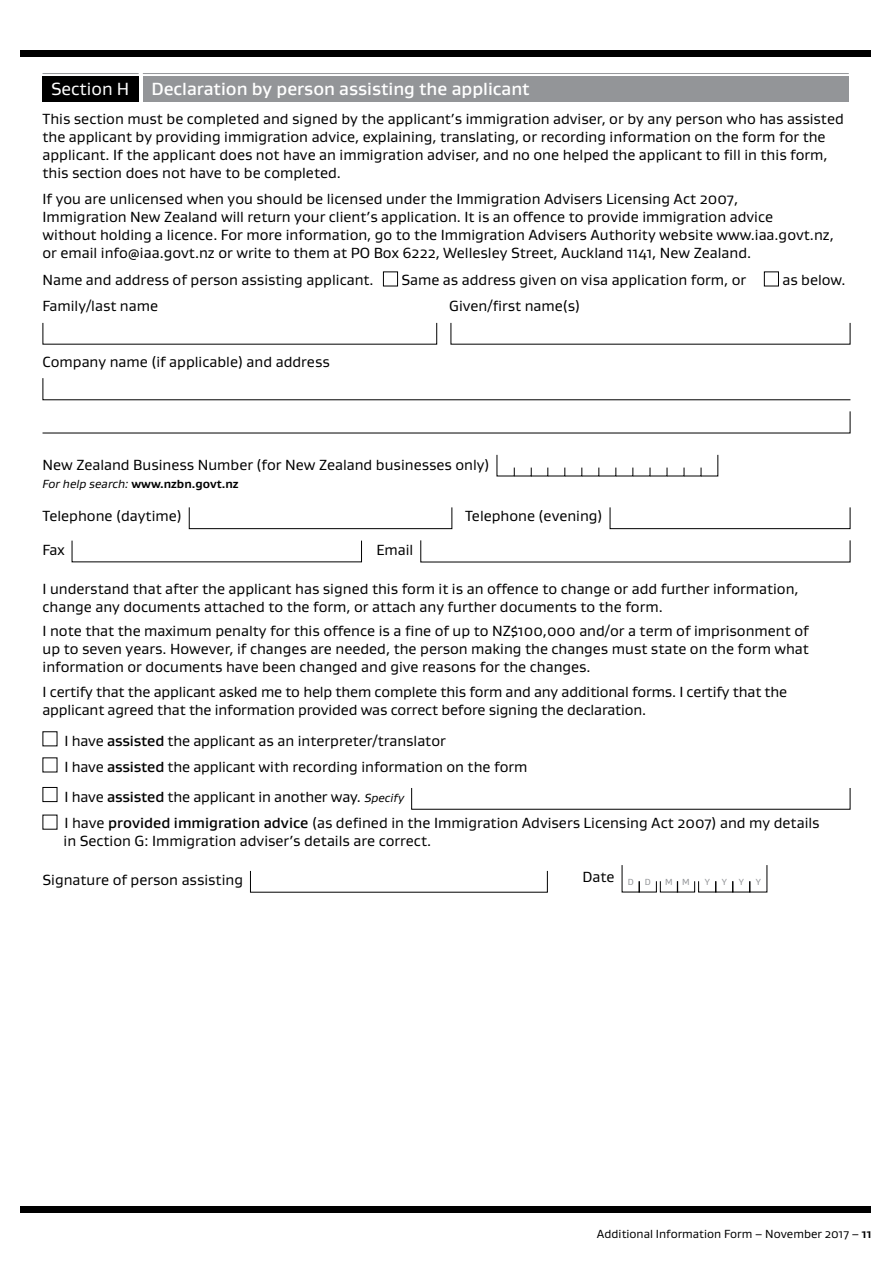
<style>
.page{position:relative;width:893px;height:1263px;background:#fff}
.page>*{position:absolute;margin:0;border:0;box-sizing:border-box;transform-origin:0 0}
.t1{font:500 18px "Gustan";color:#fff}
.t2{font:15px/18px "Gustan";color:#000}
.t3{font:12px "Gustan";color:#000}
.t4{font:700 12px "Gustan";color:#000}
.t5{font:9px "Gustan";color:#939598}
.s1{font-weight:400}
.s2{font-weight:400;font-style:italic}
.s3{font-weight:500}
.s4{font-style:italic;font-size:12px}
.s5{font-weight:700}
</style>
<div class="page">
<div style="left:20px;top:50px;width:850px;height:7px;background:#000"></div>
<div style="left:20px;top:1206px;width:850px;height:7px;background:#000"></div>
<div style="left:43px;top:77px;width:96px;height:25px;background:#000"></div>
<hr style="left:43px;top:73px;width:96px;height:1px;background:#939598">
<div style="left:143px;top:77px;width:706px;height:25px;background:#939598"></div>
<hr style="left:143px;top:73px;width:706px;height:1px;background:#939598">
<div style="left:383px;top:271px;width:15px;height:15px;border:1px solid #000"></div>
<div style="left:764px;top:271px;width:15px;height:15px;border:1px solid #000"></div>
<svg style="left:42px;top:378px;width:809px;height:22px"></svg>
<svg style="left:42px;top:411px;width:809px;height:23px"></svg>
<svg style="left:496px;top:454px;width:223px;height:23px"></svg>
<div style="left:189px;top:507px;width:263px;height:22px;border:1px solid #000"></div>
<div style="left:610px;top:507px;width:240px;height:22px;border:1px solid #000"></div>
<svg style="left:420px;top:540px;width:431px;height:23px"></svg>
<div style="left:43px;top:787px;width:14px;height:15px;border:1px solid #000"></div>
<svg style="left:621px;top:865px;width:147px;height:28px"></svg>
<p class="t1" style="left:51px;top:77px;width:480px"><span class="s1">Section H</span> Declaration by person assisting the applicant</p>
<p class="t2" style="left:43px;top:109px;width:803px">This section must be completed and signed by the applicant’s immigration adviser, or by any person who has assisted the applicant by providing immigration advice, explaining, translating, or recording information on the form for the applicant. If the applicant does not have an immigration adviser, and no one helped the applicant to fill in this form, this section does not have to be completed.</p>
<p class="t2" style="left:43px;top:190px;width:793px">If you are unlicensed when you should be licensed under the Immigration Advisers Licensing Act 2007,<br>Immigration New Zealand will return your client’s application. It is an offence to provide immigration advice<br>without holding a licence. For more information, go to the Immigration Advisers Authority website www.iaa.govt.nz, or email info@iaa.govt.nz or write to them at PO Box 6222, Wellesley Street, Auckland 1141, New Zealand.</p>
<p class="t2" style="left:43px;top:270px;width:333px">Name and address of person assisting applicant.</p>
<p class="t2" style="left:401px;top:270px;width:346px">Same as address given on visa application form, or</p>
<p class="t2" style="left:782px;top:270px;width:65px">as below.</p>
<p class="t2" style="left:43px;top:297px;width:117px">Family/last name</p>
<p class="t2" style="left:449px;top:297px;width:133px">Given/first name(s)</p>
<p class="t2" style="left:43px;top:352px;width:289px">Company name (if applicable) and address</p>
<p class="t2" style="left:43px;top:456px;width:448px">New Zealand Business Number (for New Zealand businesses only)</p>
<p class="t4" style="left:43px;top:476px;width:197px"><span class="s2">For help search:</span> www.nzbn.govt.nz</p>
<p class="t2" style="left:43px;top:507px;width:141px">Telephone (daytime)</p>
<p class="t2" style="left:465px;top:507px;width:139px">Telephone (evening)</p>
<p class="t2" style="left:43px;top:540px;width:24px">Fax</p>
<p class="t2" style="left:376px;top:540px;width:39px">Email</p>
<p class="t2" style="left:43px;top:579px;width:758px">I understand that after the applicant has signed this form it is an offence to change or add further information, change any documents attached to the form, or attach any further documents to the form.</p>
<p class="t2" style="left:43px;top:622px;width:768px;text-align:justify">I note that the maximum penalty for this offence is a fine of up to NZ$100,000 and/or a term of imprisonment of up to seven years. However, if changes are needed, the person making the changes must state on the form what information or documents have been changed and give reasons for the changes.</p>
<p class="t2" style="left:43px;top:682px;width:746px">I certify that the applicant asked me to help them complete this form and any additional forms. I certify that the applicant agreed that the information provided was correct before signing the declaration.</p>
<p class="t2" style="left:64px;top:728px;width:464px;line-height:26.1px">I have <span class="s3">assisted</span> the applicant as an interpreter/translator<br>I have <span class="s3">assisted</span> the applicant with recording information on the form</p>
<p class="t2" style="left:64px;top:783px;width:757px;line-height:26.1px">I have <span class="s3">assisted</span> the applicant in another way. <span class="s4">Specify<br></span>I have <span class="s3">provided immigration advice</span> (as defined in the Immigration Advisers Licensing Act 2007) and my details</p>
<p class="t2" style="left:64px;top:831px;width:369px">in Section G: Immigration adviser’s details are correct.</p>
<p class="t2" style="left:43px;top:870px;width:202px">Signature of person assisting</p>
<p class="t2" style="left:583px;top:867px;width:70px">Date <sub>D</sub> <sub>D</sub></p>
<p class="t5" style="left:665px;top:876px;width:26px">M M</p>
<p class="t5" style="left:705px;top:876px;width:7px">Y</p>
<p class="t5" style="left:722px;top:876px;width:7px">Y</p>
<p class="t5" style="left:739px;top:876px;width:7px">Y</p>
<p class="t5" style="left:756px;top:876px;width:7px">Y</p>
<p class="t3" style="left:597px;top:1226px;width:276px">Additional Information Form – November 2017 – <span class="s5">11</span></p>
</div>
